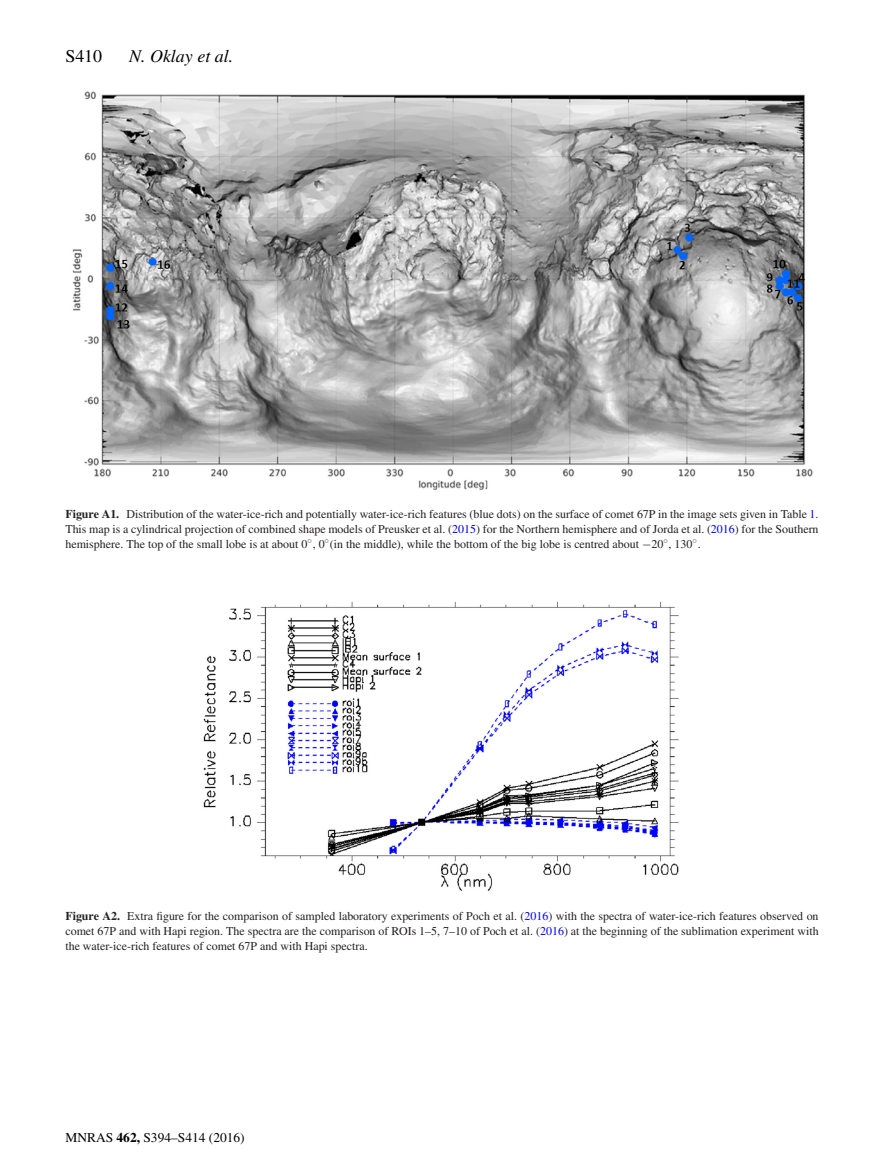
<style>
.page{position:relative;width:893px;height:1174px;background:#fff}
.page>*{position:absolute;margin:0;border:0;box-sizing:border-box;transform-origin:0 0}
.t1{font:italic 18px "Times";color:#000}
.t2{font:18px "Times";color:#000}
.t3{font:13.5px "Times";color:#000}
.t4{font:12px/15px "Times";color:#231f20;text-align:justify}
.s1{font-weight:700}
.s2{color:#00f}
.s3{font-family:"MTSY"}
</style>
<div class="page">
<img style="left:72px;top:91px;width:741px;height:399px">
<img style="left:203px;top:601px;width:476px;height:290px">
<h1 class="t2" style="left:65px;top:49px;width:38px">S410</h1>
<h1 class="t1" style="left:129px;top:49px;width:106px">N. Oklay et al.</h1>
<p class="t4" style="left:65px;top:507px;width:755px"><span class="s1">Figure A1.</span> Distribution of the water-ice-rich and potentially water-ice-rich features (blue dots) on the surface of comet 67P in the image sets given in Table <span class="s2">1</span>.<br>This map is a cylindrical projection of combined shape models of Preusker et al. (<span class="s2">2015</span>) for the Northern hemisphere and of Jorda et al. (<span class="s2">2016</span>) for the Southern hemisphere. The top of the small lobe is at about 0<sup>◦</sup>, 0<sup>◦</sup>(in the middle), while the bottom of the big lobe is centred about <span class="s3">−</span>20<sup>◦</sup>, 130<sup>◦</sup>.</p>
<p class="t4" style="left:65px;top:909px;width:755px"><span class="s1">Figure A2.</span> Extra figure for the comparison of sampled laboratory experiments of Poch et al. (<span class="s2">2016</span>) with the spectra of water-ice-rich features observed on comet 67P and with Hapi region. The spectra are the comparison of ROIs 1–5, 7–10 of Poch et al. (<span class="s2">2016</span>) at the beginning of the sublimation experiment with the water-ice-rich features of comet 67P and with Hapi spectra.</p>
<p class="t3" style="left:65px;top:1132px;width:181px">MNRAS <span class="s1">462,</span> S394–S414 (2016)</p>
</div>
